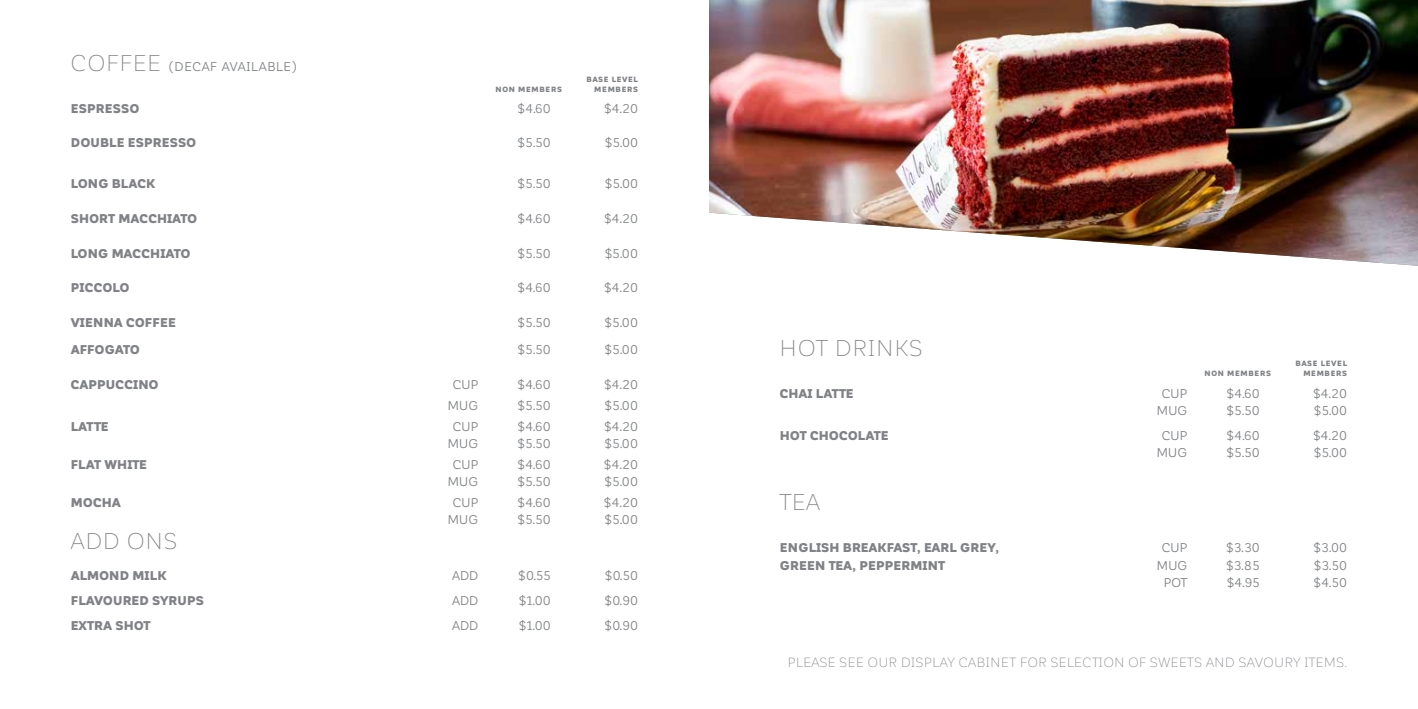
<style>
.page{position:relative;width:1418px;height:709px;background:#fff}
.page>*{position:absolute;margin:0;border:0;box-sizing:border-box;transform-origin:0 0}
.t1{font:300 22.5px "Corporative Sans Alt";letter-spacing:.055em;color:#808285}
.t2{font:300 13.12px "Corporative Sans Alt";letter-spacing:.05em;color:#808285}
.t3{font:12.5px "Corporative Sans Alt";letter-spacing:.01em;color:#808285}
.t4{font:900 12.5px "Corporative Sans Alt";letter-spacing:.02em;color:#808285}
.t5{font:900 12.5px "Corporative Sans Alt";color:#808285}
.t6{font:12.5px "Corporative Sans Alt";letter-spacing:.045em;color:#808285}
.t7{font:900 12.5px "Corporative Sans Alt";letter-spacing:-.01em;color:#808285}
.t8{font:900 7.5px "Corporative Sans Alt";letter-spacing:.1em;color:#808285}
.t9{font:900 7.5px "Corporative Sans Alt";letter-spacing:.08em;color:#808285}
.s1{font-weight:300;font-size:22.5px}
.s2{font-size:12.5px}
</style>
<div class="page">
<img style="left:709px;top:0;width:708px;height:266px">
<p class="t6" style="left:71px;top:60px;width:228px"><span class="s1">COFFEE</span> (DECAF AVAILABLE)</p>
<p class="t4" style="left:71px;top:101px;width:70px">ESPRESSO</p>
<p class="t3" style="left:517px;top:101px;width:35px">$4.60</p>
<p class="t3" style="left:604px;top:101px;width:36px">$4.20</p>
<p class="t4" style="left:71px;top:136px;width:127px">DOUBLE ESPRESSO</p>
<p class="t3" style="left:517px;top:136px;width:35px">$5.50</p>
<p class="t3" style="left:604px;top:136px;width:35px">$5.00</p>
<p class="t4" style="left:71px;top:177px;width:86px">LONG BLACK</p>
<p class="t3" style="left:517px;top:177px;width:35px">$5.50</p>
<p class="t3" style="left:604px;top:177px;width:35px">$5.00</p>
<p class="t5" style="left:71px;top:212px;width:128px">SHORT MACCHIATO</p>
<p class="t3" style="left:517px;top:212px;width:35px">$4.60</p>
<p class="t3" style="left:604px;top:212px;width:35px">$4.20</p>
<p class="t5" style="left:71px;top:246px;width:121px">LONG MACCHIATO</p>
<p class="t3" style="left:517px;top:246px;width:35px">$5.50</p>
<p class="t3" style="left:604px;top:246px;width:35px">$5.00</p>
<p class="t4" style="left:71px;top:281px;width:60px">PICCOLO</p>
<p class="t3" style="left:517px;top:281px;width:35px">$4.60</p>
<p class="t3" style="left:604px;top:281px;width:35px">$4.20</p>
<p class="t4" style="left:71px;top:315px;width:106px">VIENNA COFFEE</p>
<p class="t3" style="left:517px;top:316px;width:35px">$5.50</p>
<p class="t3" style="left:604px;top:316px;width:35px">$5.00</p>
<p class="t5" style="left:71px;top:343px;width:70px">AFFOGATO</p>
<p class="t3" style="left:517px;top:343px;width:35px">$5.50</p>
<p class="t3" style="left:604px;top:343px;width:35px">$5.00</p>
<p class="t4" style="left:71px;top:377px;width:89px">CAPPUCCINO</p>
<p class="t3" style="left:453px;top:378px;width:27px">CUP</p>
<p class="t3" style="left:517px;top:378px;width:35px">$4.60</p>
<p class="t3" style="left:604px;top:378px;width:35px">$4.20</p>
<p class="t3" style="left:448px;top:399px;width:32px">MUG</p>
<p class="t3" style="left:517px;top:399px;width:35px">$5.50</p>
<p class="t3" style="left:604px;top:399px;width:35px">$5.00</p>
<p class="t4" style="left:71px;top:419px;width:39px">LATTE</p>
<p class="t3" style="left:453px;top:419px;width:27px">CUP</p>
<p class="t3" style="left:517px;top:419px;width:35px">$4.60</p>
<p class="t3" style="left:604px;top:419px;width:35px">$4.20</p>
<p class="t3" style="left:448px;top:437px;width:32px">MUG</p>
<p class="t3" style="left:517px;top:437px;width:35px">$5.50</p>
<p class="t3" style="left:604px;top:437px;width:35px">$5.00</p>
<p class="t5" style="left:71px;top:457px;width:78px">FLAT WHITE</p>
<p class="t3" style="left:453px;top:458px;width:27px">CUP</p>
<p class="t3" style="left:517px;top:458px;width:35px">$4.60</p>
<p class="t3" style="left:604px;top:458px;width:35px">$4.20</p>
<p class="t3" style="left:448px;top:475px;width:32px">MUG</p>
<p class="t3" style="left:517px;top:475px;width:35px">$5.50</p>
<p class="t3" style="left:604px;top:475px;width:35px">$5.00</p>
<p class="t4" style="left:71px;top:495px;width:52px">MOCHA</p>
<p class="t3" style="left:453px;top:496px;width:27px">CUP</p>
<p class="t3" style="left:517px;top:496px;width:35px">$4.60</p>
<p class="t3" style="left:604px;top:496px;width:35px">$4.20</p>
<p class="t3" style="left:448px;top:513px;width:32px">MUG</p>
<p class="t3" style="left:517px;top:513px;width:35px">$5.50</p>
<p class="t3" style="left:604px;top:513px;width:35px">$5.00</p>
<h1 class="t1" style="left:71px;top:529px;width:108px">ADD ONS</h1>
<p class="t4" style="left:71px;top:569px;width:97px">ALMOND MILK</p>
<p class="t3" style="left:452px;top:569px;width:28px">ADD</p>
<p class="t3" style="left:518px;top:569px;width:34px">$0.55</p>
<p class="t3" style="left:604px;top:569px;width:35px">$0.50</p>
<p class="t4" style="left:71px;top:593px;width:135px">FLAVOURED SYRUPS</p>
<p class="t3" style="left:452px;top:594px;width:28px">ADD</p>
<p class="t3" style="left:519px;top:594px;width:33px">$1.00</p>
<p class="t3" style="left:604px;top:594px;width:35px">$0.90</p>
<p class="t5" style="left:71px;top:618px;width:81px">EXTRA SHOT</p>
<p class="t3" style="left:452px;top:618px;width:28px">ADD</p>
<p class="t3" style="left:519px;top:618px;width:33px">$1.00</p>
<p class="t3" style="left:604px;top:618px;width:35px">$0.90</p>
<p class="t9" style="left:586px;top:75px;width:53px">BASE LEVEL</p>
<p class="t8" style="left:495px;top:85px;width:68px">NON MEMBERS</p>
<p class="t8" style="left:594px;top:85px;width:45px">MEMBERS</p>
<h1 class="t1" style="left:780px;top:337px;width:144px">HOT DRINKS</h1>
<p class="t7" style="left:780px;top:387px;width:75px">CHAI LATTE</p>
<p class="t3" style="left:1161px;top:387px;width:27px">CUP</p>
<p class="t3" style="left:1226px;top:387px;width:35px">$4.60</p>
<p class="t3" style="left:1312px;top:387px;width:35px">$4.20</p>
<p class="t3" style="left:1156px;top:404px;width:32px">MUG</p>
<p class="t3" style="left:1226px;top:404px;width:35px">$5.50</p>
<p class="t3" style="left:1313px;top:404px;width:35px">$5.00</p>
<p class="t4" style="left:780px;top:428px;width:110px">HOT CHOCOLATE</p>
<p class="t3" style="left:1161px;top:429px;width:27px">CUP</p>
<p class="t3" style="left:1226px;top:429px;width:35px">$4.60</p>
<p class="t3" style="left:1312px;top:429px;width:35px">$4.20</p>
<p class="t3" style="left:1156px;top:446px;width:32px">MUG</p>
<p class="t3" style="left:1226px;top:446px;width:35px">$5.50</p>
<p class="t3" style="left:1313px;top:446px;width:35px">$5.00</p>
<h1 class="t1" style="left:780px;top:490px;width:42px">TEA</h1>
<p class="t4" style="left:780px;top:541px;width:220px">ENGLISH BREAKFAST, EARL GREY,</p>
<p class="t3" style="left:1161px;top:541px;width:27px">CUP</p>
<p class="t3" style="left:1225px;top:541px;width:35px">$3.30</p>
<p class="t3" style="left:1313px;top:541px;width:35px">$3.00</p>
<p class="t4" style="left:780px;top:558px;width:167px">GREEN TEA, PEPPERMINT</p>
<p class="t3" style="left:1156px;top:559px;width:32px">MUG</p>
<p class="t3" style="left:1225px;top:559px;width:35px">$3.85</p>
<p class="t3" style="left:1313px;top:559px;width:35px">$3.50</p>
<p class="t3" style="left:1163px;top:576px;width:25px">POT</p>
<p class="t3" style="left:1226px;top:576px;width:35px">$4.95</p>
<p class="t3" style="left:1313px;top:576px;width:35px">$4.50</p>
<p class="t9" style="left:1295px;top:359px;width:53px">BASE LEVEL</p>
<p class="t8" style="left:1204px;top:369px;width:68px">NON MEMBERS</p>
<p class="t8" style="left:1303px;top:369px;width:45px">MEMBERS</p>
<p class="t2" style="left:788px;top:655px;width:560px">PLEASE SEE OUR DISPLAY CABINET FOR SELECTION OF SWEETS AND SAVOURY ITEMS<span class="s2">.</span></p>
</div>
